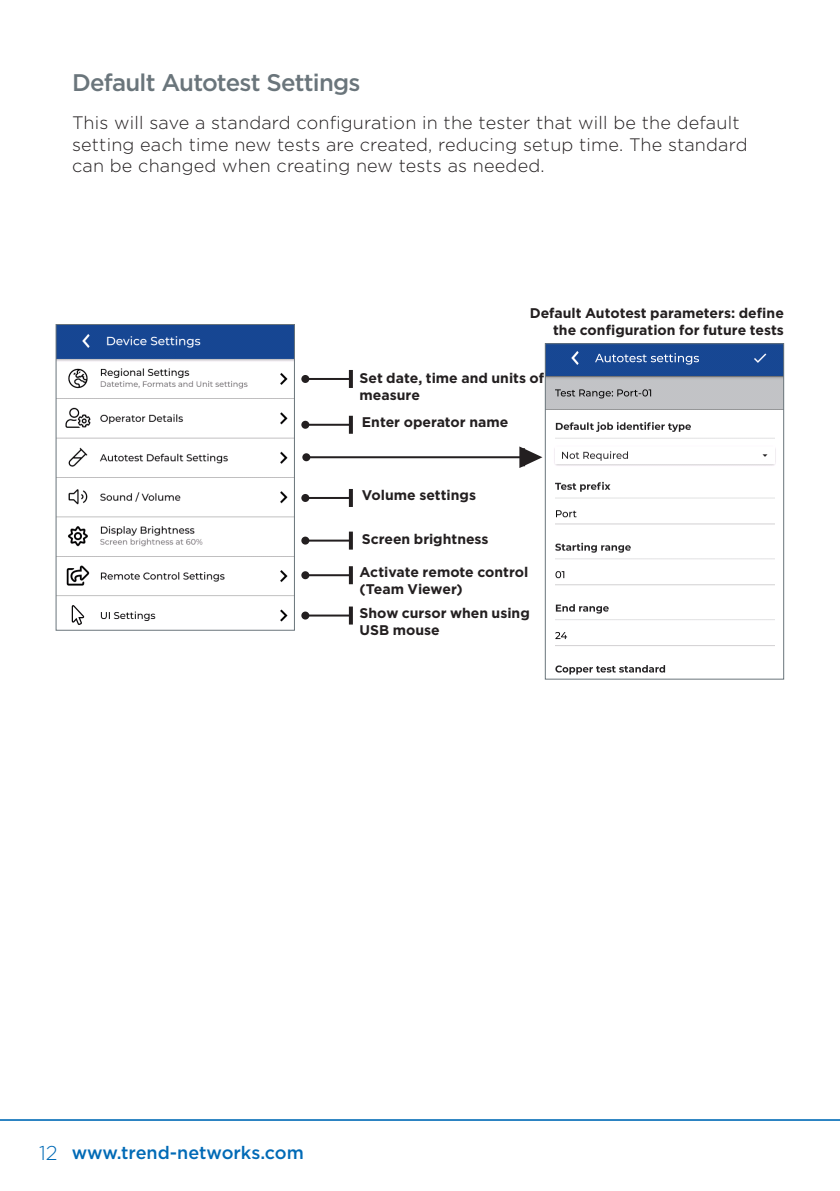
<style>
.page{position:relative;width:840px;height:1191px;background:#fff}
.page>*{position:absolute;margin:0;border:0;box-sizing:border-box;transform-origin:0 0}
.t1{font:500 24px "Gotham";letter-spacing:-.03em;color:#6a757b}
.t2{font:300 18px/21.6px "Gotham";letter-spacing:.01em;color:#231f20}
.t3{font:500 18px "Gotham";color:#016ab6}
.Diagram_Text{font:700 14px/16.8px "Gotham";color:#231f20}
.s1{font-weight:300;font-size:20px}
</style>
<div class="page">
<hr style="left:0;top:1119px;width:839px;height:1px;background:#016ab6">
<img style="left:58px;top:326px;width:234px;height:299px">
<hr style="left:305px;top:378px;width:46px;height:2px;background:#231f20">
<svg style="left:349px;top:370px;width:4px;height:18px"></svg>
<div style="left:301px;top:375px;width:8px;height:8px;background:#231f20;border-radius:50%"></div>
<hr style="left:305px;top:424px;width:46px;height:2px;background:#231f20">
<svg style="left:349px;top:416px;width:4px;height:18px"></svg>
<div style="left:301px;top:421px;width:8px;height:8px;background:#231f20;border-radius:50%"></div>
<hr style="left:305px;top:497px;width:46px;height:2px;background:#231f20">
<svg style="left:349px;top:489px;width:4px;height:18px"></svg>
<div style="left:301px;top:494px;width:8px;height:8px;background:#231f20;border-radius:50%"></div>
<hr style="left:305px;top:539px;width:46px;height:2px;background:#231f20">
<svg style="left:349px;top:531px;width:4px;height:18px"></svg>
<div style="left:301px;top:536px;width:8px;height:8px;background:#231f20;border-radius:50%"></div>
<hr style="left:305px;top:574px;width:46px;height:2px;background:#231f20">
<svg style="left:349px;top:566px;width:4px;height:18px"></svg>
<div style="left:301px;top:571px;width:8px;height:8px;background:#231f20;border-radius:50%"></div>
<hr style="left:305px;top:614px;width:46px;height:2px;background:#231f20">
<svg style="left:349px;top:606px;width:4px;height:18px"></svg>
<div style="left:301px;top:611px;width:8px;height:8px;background:#231f20;border-radius:50%"></div>
<img style="left:547px;top:346px;width:234px;height:329px">
<hr style="left:306px;top:456px;width:216px;height:2px;background:#231f20">
<div style="left:302px;top:453px;width:8px;height:8px;background:#231f20;border-radius:50%"></div>
<svg style="left:517px;top:446px;width:26px;height:22px"></svg>
<h1 class="t1" style="left:72px;top:67px;width:290px">Default Autotest Settings</h1>
<p class="t2" style="left:72px;top:112px;width:676px">This will save a standard configuration in the tester that will be the default setting each time new tests are created, reducing setup time. The standard can be changed when creating new tests as needed.</p>
<p class="Diagram_Text" style="left:529px;top:305px;width:255px;text-align:right">Default Autotest parameters: define the configuration for future tests</p>
<p class="Diagram_Text" style="left:359px;top:369px;width:186px">Set date, time and units of measure</p>
<p class="Diagram_Text" style="left:361px;top:413px;width:148px">Enter operator name</p>
<p class="Diagram_Text" style="left:361px;top:487px;width:116px">Volume settings</p>
<p class="Diagram_Text" style="left:361px;top:531px;width:128px">Screen brightness</p>
<p class="Diagram_Text" style="left:359px;top:564px;width:170px">Activate remote control (Team Viewer)</p>
<p class="Diagram_Text" style="left:359px;top:604px;width:172px">Show cursor when using<br>USB mouse</p>
<p class="t3" style="left:39px;top:1141px;width:266px"><span class="s1">12</span> www.trend-networks.com</p>
</div>
